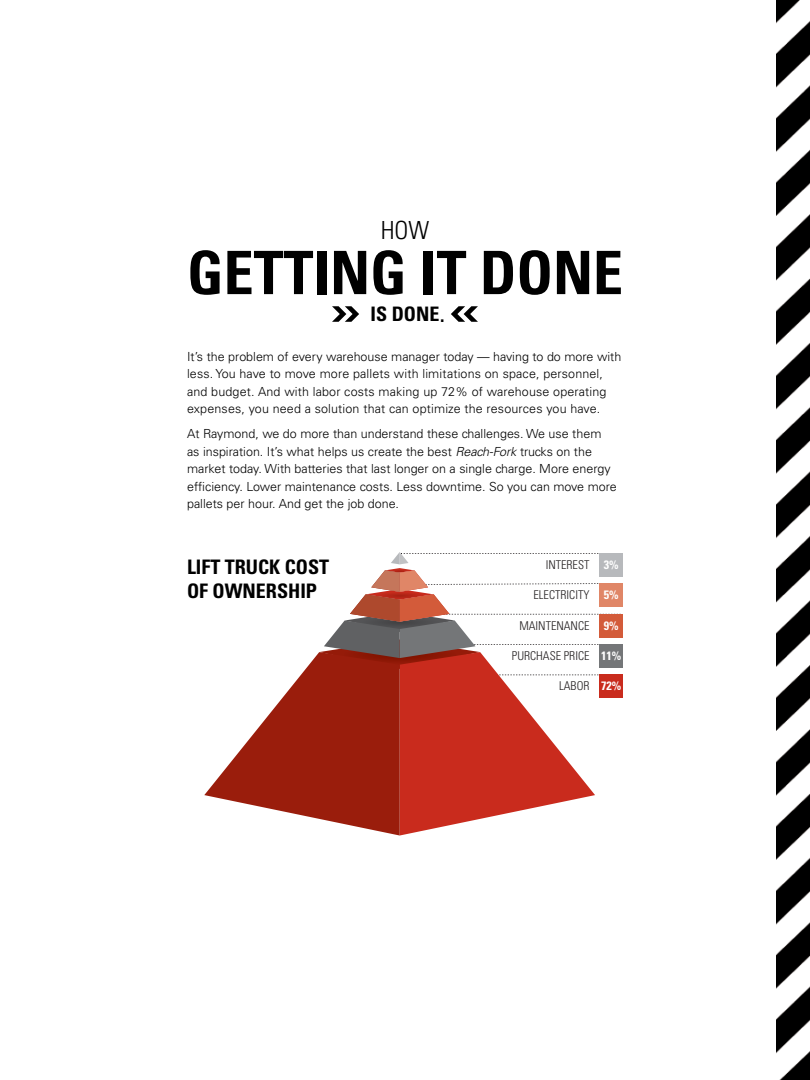
<style>
.page{position:relative;width:810px;height:1080px;background:#fff}
.page>*{position:absolute;margin:0;border:0;box-sizing:border-box;transform-origin:0 0}
.t1{font:700 condensed 59.88px "Univers";color:#000}
.t2{font:300 condensed 25px "Univers";color:#000}
.t3{font:700 condensed 20px/24px "Univers";color:#000}
.t4{font:300 12.5px/17.5px "Univers";color:#000}
.t5{font:300 condensed 12.12px "Univers";color:#231f20}
.s1{font-style:italic}
.s2{font-weight:700;color:#fff}
</style>
<div class="page">
<svg style="left:332px;top:306px;width:27px;height:16px"></svg>
<svg style="left:451px;top:306px;width:27px;height:16px"></svg>
<img style="left:776px;top:0;width:34px;height:1080px">
<div style="left:599px;top:674px;width:24px;height:24px;background:#c92b1d"></div>
<svg style="left:400px;top:669px;width:195px;height:167px;fill:#c92b1d"></svg>
<svg style="left:204px;top:652px;width:196px;height:184px;fill:#9a1d0c"></svg>
<svg style="left:319px;top:552px;width:304px;height:117px"></svg>
<h2 class="t2" style="left:381px;top:215px;width:50px">HOW</h2>
<h1 class="t1" style="left:187px;top:236px;width:437px">GETTING IT DONE</h1>
<h3 class="t3" style="left:371px;top:302px;width:76px">IS DONE.</h3>
<p class="t4" style="left:187px;top:347px;width:436px">It’s the problem of every warehouse manager today — having to do more with less. You have to move more pallets with limitations on space, personnel, and budget. And with labor costs making up 72% of warehouse operating expenses, you need a solution that can optimize the resources you have.</p>
<p class="t4" style="left:187px;top:425px;width:431px">At Raymond, we do more than understand these challenges. We use them as inspiration. It’s what helps us create the best <span class="s1">Reach-Fork</span> trucks on the market today. With batteries that last longer on a single charge. More energy efficiency. Lower maintenance costs. Less downtime. So you can move more pallets per hour. And get the job done.</p>
<h3 class="t3" style="left:187px;top:555px;width:144px">LIFT TRUCK COST<br>OF OWNERSHIP</h3>
<p class="t5" style="left:546px;top:557px;width:74px">INTEREST <span class="s2">3%</span></p>
<p class="t5" style="left:534px;top:588px;width:87px">ELECTRICITY <span class="s2">5%</span></p>
<p class="t5" style="left:519px;top:618px;width:101px">MAINTENANCE <span class="s2">9%</span></p>
<p class="t5" style="left:512px;top:649px;width:111px">PURCHASE PRICE <span class="s2">11%</span></p>
<p class="t5" style="left:559px;top:678px;width:64px">LABOR <span class="s2">72%</span></p>
</div>
